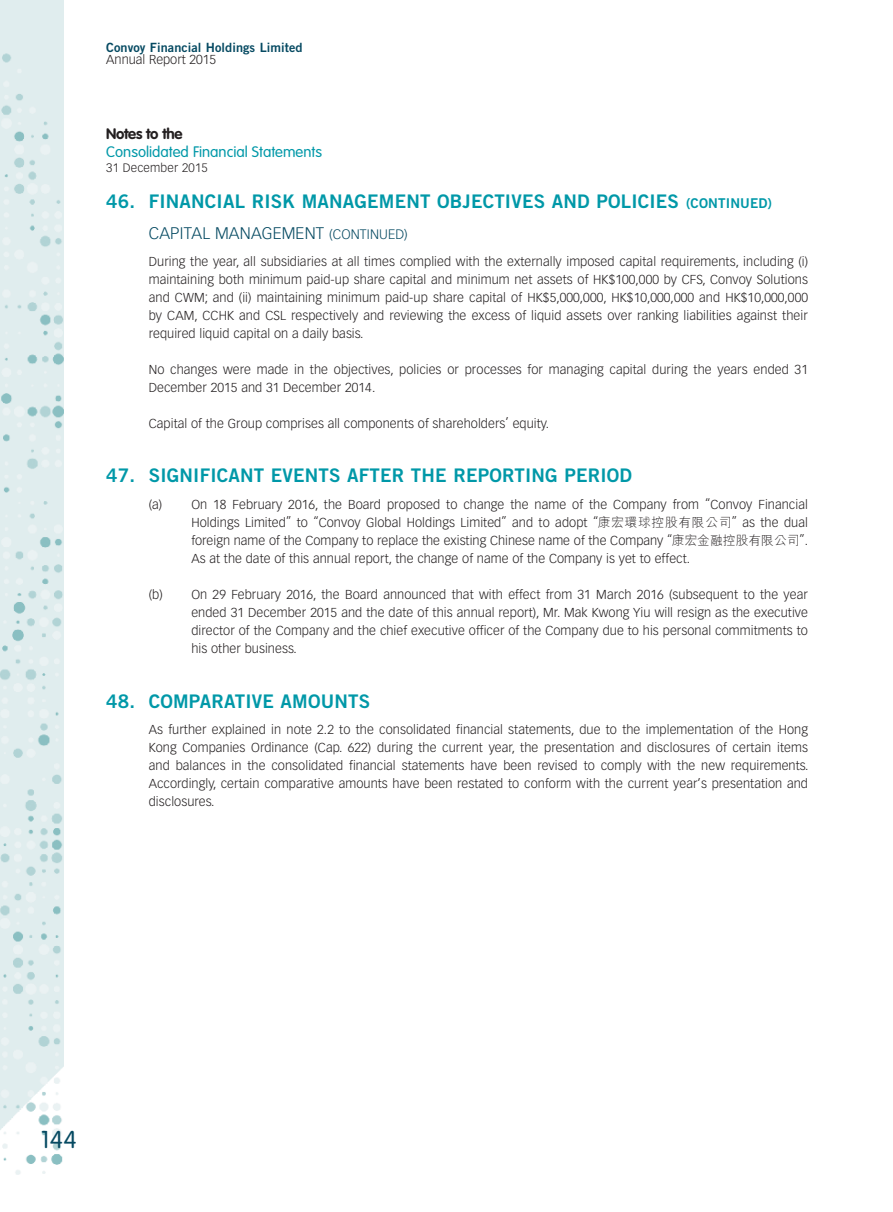
<style>
.page{position:relative;width:893px;height:1212px;background:#fff}
.page>*{position:absolute;margin:0;border:0;box-sizing:border-box;transform-origin:0 0}
.t1{font:300 24px "VAG Rounded Std";color:#064a62}
.Heading_1{font:18.75px "Trade Gothic LT Std Bd 2";letter-spacing:.01em;color:#0098a8}
.Heading_2{font:300 16.5px "Vectora LT Std";letter-spacing:.01em;color:#064a62}
.t2{font:300 15px "VAG Rounded Std";color:#0098a8}
.t3{font:700 15px "VAG Rounded Std";letter-spacing:-.025em;color:#231f20}
.Body_Text{font:300 12.75px/18px "Vectora LT Std";letter-spacing:.005em;color:#231f20;text-align:justify}
.t4{font:12.75px "Trade Gothic LT Std Bd 2";letter-spacing:.005em;color:#064a62}
.t5{font:300 12px "Vectora LT Std";letter-spacing:.015em;color:#231f20}
.s1{font-size:13.5px}
.s2{font-family:"M Hei HK"}
</style>
<div class="page">
<img style="left:0;top:0;width:64px;height:1175px">
<p class="t4" style="left:106px;top:40px;width:198px">Convoy Financial Holdings Limited</p>
<p class="Body_Text" style="left:106px;top:51px;width:111px">Annual Report 2015</p>
<p class="t3" style="left:106px;top:125px;width:78px">Notes to the</p>
<p class="t2" style="left:106px;top:143px;width:217px">Consolidated Financial Statements</p>
<p class="t5" style="left:106px;top:161px;width:103px">31 December 2015</p>
<p class="Heading_1" style="left:106px;top:190px;width:667px">46. FINANCIAL RISK MANAGEMENT OBJECTIVES AND POLICIES <span class="s1">(CONTINUED)</span></p>
<p class="Heading_2" style="left:149px;top:224px;width:260px">CAPITAL MANAGEMENT <span class="s1">(CONTINUED)</span></p>
<p class="Body_Text" style="left:149px;top:252px;width:661px">During the year, all subsidiaries at all times complied with the externally imposed capital requirements, including (i) maintaining both minimum paid-up share capital and minimum net assets of HK$100,000 by CFS, Convoy Solutions and CWM; and (ii) maintaining minimum paid-up share capital of HK$5,000,000, HK$10,000,000 and HK$10,000,000 by CAM, CCHK and CSL respectively and reviewing the excess of liquid assets over ranking liabilities against their required liquid capital on a daily basis.</p>
<p class="Body_Text" style="left:149px;top:360px;width:661px">No changes were made in the objectives, policies or processes for managing capital during the years ended 31<br>December 2015 and 31 December 2014.</p>
<p class="Body_Text" style="left:149px;top:414px;width:402px">Capital of the Group comprises all components of shareholders’ equity.</p>
<p class="Heading_1" style="left:106px;top:464px;width:527px">47. SIGNIFICANT EVENTS AFTER THE REPORTING PERIOD</p>
<p class="Body_Text" style="left:191px;top:495px;width:618px;text-indent:-43px">(a) On 18 February 2016, the Board proposed to change the name of the Company from “Convoy Financial Holdings Limited” to “Convoy Global Holdings Limited” and to adopt “<span class="s2">康宏環球控股有限公司</span>” as the dual foreign name of the Company to replace the existing Chinese name of the Company “<span class="s2">康宏金融控股有限公司</span>”.<br>As at the date of this annual report, the change of name of the Company is yet to effect.</p>
<p class="Body_Text" style="left:191px;top:586px;width:618px;text-indent:-43px">(b) On 29 February 2016, the Board announced that with effect from 31 March 2016 (subsequent to the year ended 31 December 2015 and the date of this annual report), Mr. Mak Kwong Yiu will resign as the executive director of the Company and the chief executive officer of the Company due to his personal commitments to his other business.</p>
<p class="Heading_1" style="left:106px;top:689px;width:266px">48. COMPARATIVE AMOUNTS</p>
<p class="Body_Text" style="left:149px;top:721px;width:661px">As further explained in note 2.2 to the consolidated financial statements, due to the implementation of the Hong Kong Companies Ordinance (Cap. 622) during the current year, the presentation and disclosures of certain items and balances in the consolidated financial statements have been revised to comply with the new requirements.<br>Accordingly, certain comparative amounts have been restated to conform with the current year’s presentation and disclosures.</p>
<h1 class="t1" style="left:41px;top:1126px;width:37px">144</h1>
</div>
